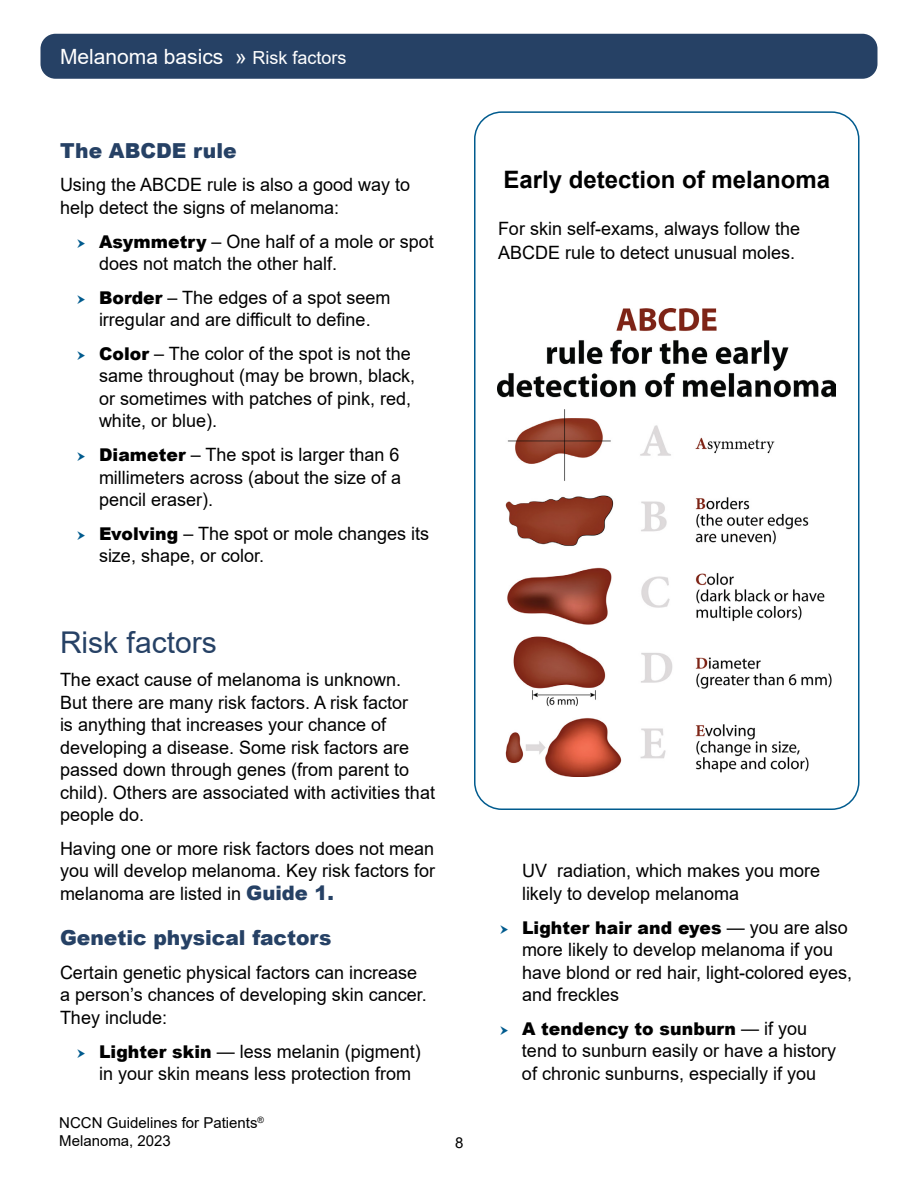
<style>
.page{position:relative;width:918px;height:1188px;background:#fff}
.page>*{position:absolute;margin:0;border:0;box-sizing:border-box;transform-origin:0 0}
.t1{font:30px "Arial";color:#264165}
.t2{font:700 24px "Arial";color:#000}
.t3{font:21px "Arial";color:#fff}
.t4{font:900 20.7px "Arial";color:#264165}
.t5{font:18.3px/22.5px "Arial";color:#000}
.t6{font:900 17.55px "Arial";letter-spacing:.005em;color:#000}
.t7{font:15px/18px "Arial";color:#000}
.s1{font-size:18px}
.s2{font-weight:900;font-size:17.55px}
.s3{font-weight:900;font-size:19.95px;color:#264165}
.s4{font-weight:400;font-size:18.3px}
</style>
<div class="page">
<div style="left:40px;top:34px;width:838px;height:45px;background:#264165;border-radius:15px"></div>
<div style="left:474px;top:111px;width:386px;height:699px;border:2px solid #005b8e;border-radius:27px"></div>
<img style="left:498px;top:308px;width:338px;height:468px">
<p class="t3" style="left:60px;top:42px;width:288px">Melanoma basics » <span class="s1">Risk factors</span></p>
<p class="t4" style="left:60px;top:135px;width:178px">The ABCDE rule</p>
<p class="t5" style="left:60px;top:173px;width:352px">Using the ABCDE rule is also a good way to help detect the signs of melanoma:</p>
<p class="t5" style="left:99px;top:230px;width:336px"><span class="s2">Asymmetry</span> – One half of a mole or spot does not match the other half.</p>
<p class="t5" style="left:99px;top:286px;width:293px"><span class="s2">Border</span> – The edges of a spot seem irregular and are difficult to define.</p>
<p class="t5" style="left:99px;top:342px;width:318px"><span class="s2">Color</span> – The color of the spot is not the same throughout (may be brown, black, or sometimes with patches of pink, red, white, or blue).</p>
<p class="t5" style="left:99px;top:443px;width:304px;text-align:justify"><span class="s2">Diameter</span> – The spot is larger than 6 millimeters across (about the size of a pencil eraser).</p>
<p class="t5" style="left:99px;top:522px;width:332px"><span class="s2">Evolving</span> – The spot or mole changes its size, shape, or color.</p>
<h1 class="t1" style="left:60px;top:621px;width:158px">Risk factors</h1>
<p class="t5" style="left:60px;top:668px;width:377px">The exact cause of melanoma is unknown.<br>But there are many risk factors. A risk factor<br>is anything that increases your chance of developing a disease. Some risk factors are passed down through genes (from parent to child). Others are associated with activities that people do.</p>
<p class="t5" style="left:60px;top:837px;width:377px;text-align:justify">Having one or more risk factors does not mean you will develop melanoma. Key risk factors for melanoma are listed in <span class="s3">Guide 1.</span></p>
<p class="t4" style="left:60px;top:923px;width:273px">Genetic physical factors</p>
<p class="t5" style="left:60px;top:961px;width:368px">Certain genetic physical factors can increase a person’s chances of developing skin cancer.<br>They include:</p>
<p class="t5" style="left:99px;top:1040px;width:323px"><span class="s2">Lighter skin</span> — less melanin (pigment) in your skin means less protection from</p>
<p class="t7" style="left:59px;top:1114px;width:206px">NCCN Guidelines for Patients<sup>®<br></sup>Melanoma, 2023</p>
<p class="t7" style="left:455px;top:1133px;width:10px">8</p>
<h2 class="t2" style="left:503px;top:163px;width:328px">Early detection of melanoma</h2>
<p class="t5" style="left:498px;top:216px;width:304px;line-height:24px">For skin self-exams, always follow the<br>ABCDE rule to detect unusual moles.</p>
<p class="t5" style="left:522px;top:860px;width:300px">UV radiation, which makes you more likely to develop melanoma</p>
<p class="t6" style="left:522px;top:915px;width:327px">Lighter hair and eyes <span class="s4">— you are also</span></p>
<p class="t5" style="left:522px;top:938px;width:332px">more likely to develop melanoma if you have blond or red hair, light-colored eyes, and freckles</p>
<p class="t6" style="left:522px;top:1016px;width:287px">A tendency to sunburn <span class="s4">— if you</span></p>
<p class="t5" style="left:522px;top:1040px;width:316px">tend to sunburn easily or have a history of chronic sunburns, especially if you</p>
</div>
